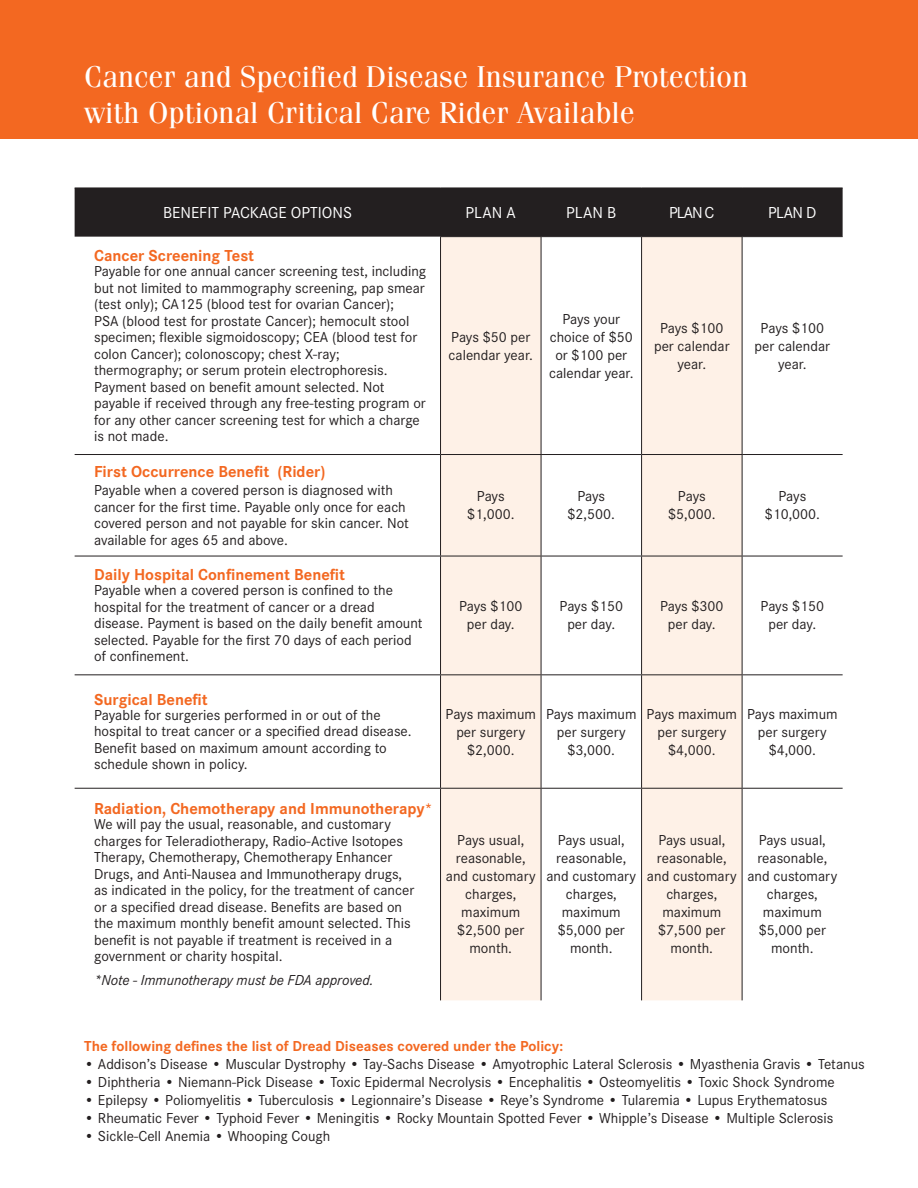
<style>
.page{position:relative;width:918px;height:1188px;background:#fff}
.page>*{position:absolute;margin:0;border:0;box-sizing:border-box;transform-origin:0 0}
.t1{font:30px "Fenice";color:#fff}
.t2{font:700 16.5px "Corporate S Pro";color:#f36821}
.t3{font:16.5px "Corporate S Pro";color:#fff}
.t4{font:15px/18px "Corporate S Pro";color:#231f20;text-align:center}
.t5{font:700 15px "Corporate S Pro";color:#f36821}
.t6{font:italic 15px "Corporate S Pro";color:#231f20}
</style>
<div class="page">
<div style="left:0;top:0;width:918px;height:138px;background:#f36821"></div>
<div style="left:75px;top:189px;width:768px;height:48px;background:#231f20"></div>
<div style="left:441px;top:237px;width:100px;height:763px;background:#fef1e7"></div>
<svg style="left:542px;top:237px;width:301px;height:763px"></svg>
<hr style="left:75px;top:188px;width:366px;height:1px;background:#231f20">
<hr style="left:441px;top:188px;width:100px;height:1px;background:#231f20">
<hr style="left:541px;top:188px;width:1px;height:48px;background:#231f20">
<hr style="left:541px;top:188px;width:101px;height:1px;background:#231f20">
<hr style="left:642px;top:188px;width:100px;height:1px;background:#231f20">
<hr style="left:641px;top:188px;width:1px;height:48px;background:#231f20">
<hr style="left:742px;top:188px;width:1px;height:48px;background:#231f20">
<hr style="left:742px;top:188px;width:101px;height:1px;background:#231f20">
<hr style="left:440px;top:237px;width:1px;height:217px;background:#231f20">
<hr style="left:440px;top:236px;width:101px;height:1px;background:#231f20">
<hr style="left:541px;top:237px;width:1px;height:217px;background:#231f20">
<hr style="left:541px;top:236px;width:101px;height:1px;background:#231f20">
<hr style="left:641px;top:237px;width:1px;height:217px;background:#231f20">
<hr style="left:642px;top:236px;width:100px;height:1px;background:#231f20">
<hr style="left:742px;top:237px;width:1px;height:217px;background:#231f20">
<hr style="left:742px;top:236px;width:101px;height:1px;background:#231f20">
<hr style="left:75px;top:454px;width:366px;height:1px;background:#231f20">
<hr style="left:440px;top:455px;width:1px;height:101px;background:#231f20">
<hr style="left:441px;top:454px;width:100px;height:1px;background:#231f20">
<hr style="left:541px;top:455px;width:1px;height:101px;background:#231f20">
<hr style="left:541px;top:454px;width:101px;height:1px;background:#231f20">
<hr style="left:641px;top:455px;width:1px;height:101px;background:#231f20">
<hr style="left:642px;top:454px;width:100px;height:1px;background:#231f20">
<hr style="left:742px;top:455px;width:1px;height:101px;background:#231f20">
<hr style="left:742px;top:454px;width:101px;height:1px;background:#231f20">
<hr style="left:75px;top:556px;width:366px;height:1px;background:#231f20">
<hr style="left:440px;top:556px;width:1px;height:118px;background:#231f20">
<hr style="left:441px;top:556px;width:100px;height:1px;background:#231f20">
<hr style="left:541px;top:556px;width:1px;height:118px;background:#231f20">
<hr style="left:541px;top:556px;width:101px;height:1px;background:#231f20">
<hr style="left:641px;top:556px;width:1px;height:118px;background:#231f20">
<hr style="left:642px;top:556px;width:100px;height:1px;background:#231f20">
<hr style="left:742px;top:556px;width:1px;height:118px;background:#231f20">
<hr style="left:742px;top:556px;width:101px;height:1px;background:#231f20">
<hr style="left:75px;top:674px;width:366px;height:1px;background:#231f20">
<hr style="left:440px;top:675px;width:1px;height:113px;background:#231f20">
<hr style="left:441px;top:674px;width:100px;height:1px;background:#231f20">
<hr style="left:541px;top:675px;width:1px;height:113px;background:#231f20">
<hr style="left:541px;top:674px;width:101px;height:1px;background:#231f20">
<hr style="left:641px;top:675px;width:1px;height:113px;background:#231f20">
<hr style="left:642px;top:674px;width:100px;height:1px;background:#231f20">
<hr style="left:742px;top:675px;width:1px;height:113px;background:#231f20">
<hr style="left:742px;top:674px;width:101px;height:1px;background:#231f20">
<hr style="left:75px;top:788px;width:366px;height:1px;background:#231f20">
<hr style="left:440px;top:789px;width:1px;height:211px;background:#231f20">
<hr style="left:441px;top:788px;width:100px;height:1px;background:#231f20">
<hr style="left:541px;top:789px;width:1px;height:211px;background:#231f20">
<hr style="left:541px;top:788px;width:101px;height:1px;background:#231f20">
<hr style="left:641px;top:789px;width:1px;height:211px;background:#231f20">
<hr style="left:642px;top:788px;width:100px;height:1px;background:#231f20">
<hr style="left:742px;top:789px;width:1px;height:211px;background:#231f20">
<hr style="left:742px;top:788px;width:101px;height:1px;background:#231f20">
<p class="t1" style="left:84px;top:58px;width:665px">Cancer and Specified Disease Insurance Protection</p>
<p class="t1" style="left:84px;top:94px;width:552px">with Optional Critical Care Rider Available</p>
<p class="t3" style="left:163px;top:200px;width:191px">BENEFIT PACKAGE OPTIONS</p>
<p class="t3" style="left:466px;top:200px;width:52px">PLAN A</p>
<p class="t3" style="left:566px;top:200px;width:52px">PLAN B</p>
<p class="t3" style="left:669px;top:200px;width:47px">PLAN C</p>
<p class="t3" style="left:768px;top:200px;width:50px">PLAN D</p>
<p class="t2" style="left:94px;top:243px;width:162px">Cancer Screening Test</p>
<p class="t4" style="left:94px;top:262px;width:334px;line-height:16.5px;text-align:justify">Payable for one annual cancer screening test, including but not limited to mammography screening, pap smear (test only); CA125 (blood test for ovarian Cancer);</p>
<p class="t4" style="left:94px;top:311px;width:317px">PSA (blood test for prostate Cancer); hemocult stool</p>
<p class="t4" style="left:94px;top:327px;width:325px">specimen; flexible sigmoidoscopy; CEA (blood test for</p>
<p class="t4" style="left:94px;top:344px;width:333px;line-height:16.5px;text-align:left">colon Cancer); colonoscopy; chest X-ray; thermography; or serum protein electrophoresis.<br>Payment based on benefit amount selected. Not payable if received through any free-testing program or for any other cancer screening test for which a charge is not made.</p>
<p class="t4" style="left:549px;top:309px;width:86px">Pays your choice of $50 or $100 per calendar year.</p>
<p class="t4" style="left:660px;top:318px;width:65px">Pays $100</p>
<p class="t4" style="left:761px;top:318px;width:65px">Pays $100</p>
<p class="t4" style="left:755px;top:336px;width:77px">per calendar year.</p>
<p class="t4" style="left:449px;top:327px;width:86px;text-align:left">Pays $50 per calendar year.</p>
<p class="t4" style="left:654px;top:336px;width:77px">per calendar year.</p>
<p class="t2" style="left:94px;top:459px;width:233px">First Occurrence Benefit (Rider)</p>
<p class="t4" style="left:94px;top:481px;width:316px;line-height:16.5px;text-align:left">Payable when a covered person is diagnosed with cancer for the first time. Payable only once for each covered person and not payable for skin cancer. Not available for ages 65 and above.</p>
<p class="t4" style="left:477px;top:486px;width:29px">Pays</p>
<p class="t4" style="left:467px;top:504px;width:49px">$1,000.</p>
<p class="t2" style="left:94px;top:562px;width:253px">Daily Hospital Confinement Benefit</p>
<p class="t4" style="left:94px;top:581px;width:330px;line-height:16.5px;text-align:left">Payable when a covered person is confined to the hospital for the treatment of cancer or a dread disease. Payment is based on the daily benefit amount selected. Payable for the first 70 days of each period of confinement.</p>
<p class="t4" style="left:459px;top:596px;width:65px">Pays $100</p>
<p class="t4" style="left:467px;top:614px;width:49px">per day.</p>
<p class="t4" style="left:577px;top:486px;width:29px">Pays</p>
<p class="t4" style="left:568px;top:504px;width:49px">$2,500.</p>
<p class="t4" style="left:560px;top:596px;width:65px">Pays $150</p>
<p class="t4" style="left:567px;top:614px;width:49px">per day.</p>
<p class="t4" style="left:678px;top:486px;width:29px">Pays</p>
<p class="t4" style="left:668px;top:504px;width:49px">$5,000.</p>
<p class="t4" style="left:660px;top:596px;width:65px">Pays $300</p>
<p class="t4" style="left:668px;top:614px;width:49px">per day.</p>
<p class="t4" style="left:778px;top:486px;width:29px">Pays</p>
<p class="t4" style="left:765px;top:504px;width:57px">$10,000.</p>
<p class="t4" style="left:761px;top:596px;width:65px">Pays $150</p>
<p class="t4" style="left:768px;top:614px;width:49px">per day.</p>
<p class="t2" style="left:94px;top:686px;width:115px">Surgical Benefit</p>
<p class="t4" style="left:94px;top:706px;width:319px;line-height:16.5px;text-align:left">Payable for surgeries performed in or out of the hospital to treat cancer or a specified dread disease.<br>Benefit based on maximum amount according to schedule shown in policy.</p>
<p class="t4" style="left:446px;top:704px;width:92px">Pays maximum per surgery $2,000.</p>
<p class="t4" style="left:546px;top:704px;width:92px">Pays maximum per surgery $3,000.</p>
<p class="t4" style="left:647px;top:704px;width:92px">Pays maximum per surgery $4,000.</p>
<p class="t4" style="left:747px;top:704px;width:92px">Pays maximum per surgery $4,000.</p>
<p class="t2" style="left:94px;top:796px;width:340px">Radiation, Chemotherapy and Immunotherapy*</p>
<p class="t4" style="left:94px;top:815px;width:322px;line-height:16.5px;text-align:left">We will pay the usual, reasonable, and customary charges for Teleradiotherapy, Radio-Active Isotopes Therapy, Chemotherapy, Chemotherapy Enhancer Drugs, and Anti-Nausea and Immunotherapy drugs, as indicated in the policy, for the treatment of cancer or a specified dread disease. Benefits are based on the maximum monthly benefit amount selected. This benefit is not payable if treatment is received in a government or charity hospital.</p>
<p class="t6" style="left:94px;top:970px;width:281px">*Note - Immunotherapy must be FDA approved.</p>
<p class="t4" style="left:446px;top:830px;width:91px">Pays usual, reasonable, and customary charges, maximum $2,500 per month.</p>
<p class="t4" style="left:546px;top:830px;width:91px">Pays usual, reasonable, and customary charges, maximum $5,000 per month.</p>
<p class="t4" style="left:647px;top:830px;width:91px">Pays usual, reasonable, and customary charges, maximum $7,500 per month.</p>
<p class="t4" style="left:748px;top:830px;width:91px">Pays usual, reasonable, and customary charges, maximum $5,000 per month.</p>
<p class="t5" style="left:84px;top:1034px;width:480px">The following defines the list of Dread Diseases covered under the Policy:</p>
<p class="t4" style="left:84px;top:1054px;width:782px">• Addison’s Disease • Muscular Dystrophy • Tay-Sachs Disease • Amyotrophic Lateral Sclerosis • Myasthenia Gravis • Tetanus</p>
<p class="t4" style="left:84px;top:1072px;width:752px">• Diphtheria • Niemann-Pick Disease • Toxic Epidermal Necrolysis • Encephalitis • Osteomyelitis • Toxic Shock Syndrome</p>
<p class="t4" style="left:84px;top:1090px;width:745px">• Epilepsy • Poliomyelitis • Tuberculosis • Legionnaire’s Disease • Reye’s Syndrome • Tularemia • Lupus Erythematosus</p>
<p class="t4" style="left:84px;top:1108px;width:751px">• Rheumatic Fever • Typhoid Fever • Meningitis • Rocky Mountain Spotted Fever • Whipple’s Disease • Multiple Sclerosis</p>
<p class="t4" style="left:84px;top:1126px;width:248px">• Sickle-Cell Anemia • Whooping Cough</p>
</div>
